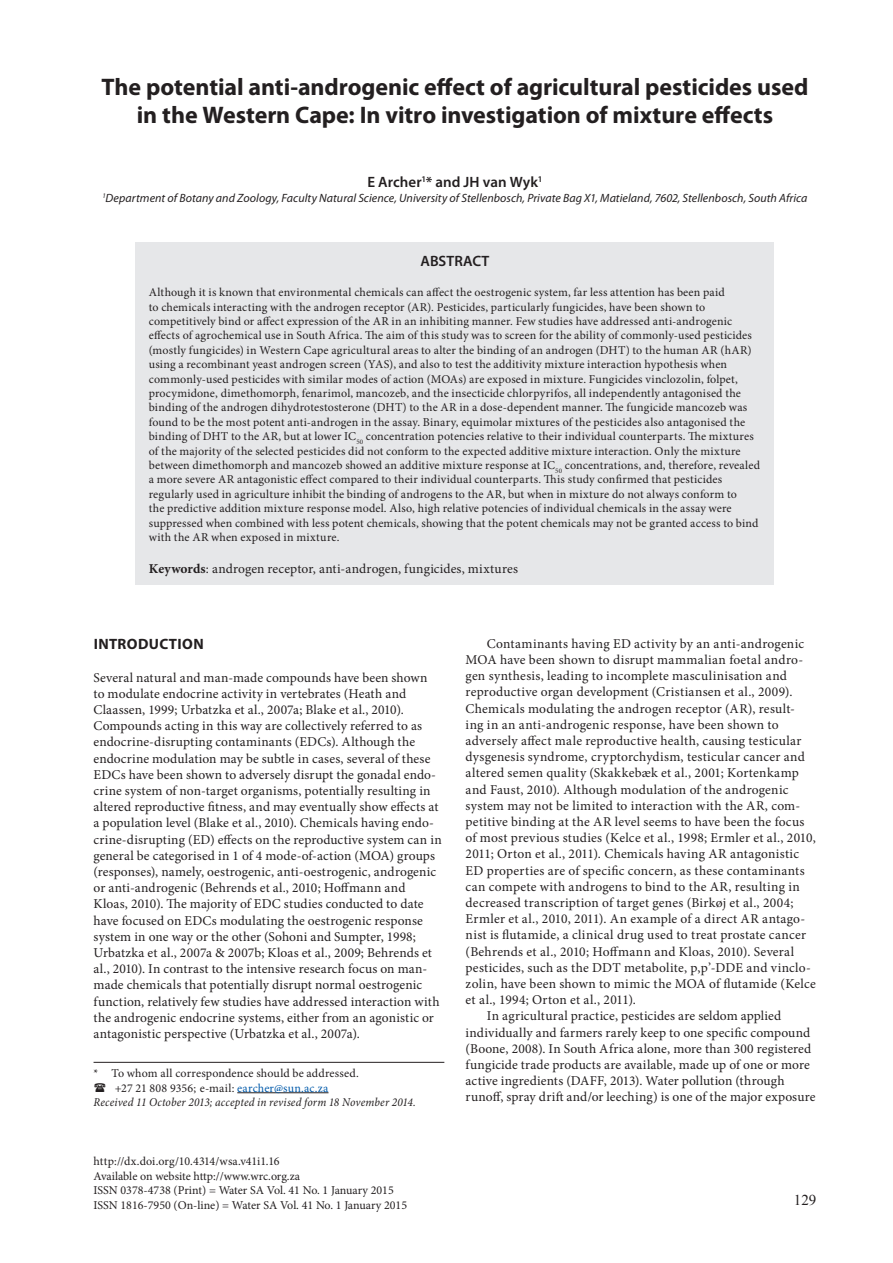
<style>
.page{position:relative;width:893px;height:1263px;background:#fff}
.page>*{position:absolute;margin:0;border:0;box-sizing:border-box;transform-origin:0 0}
.Headline{font:700 24px/28.8px "Myriad Pro";letter-spacing:-.005em;color:#231f20;text-align:center}
.Author{font:600 15px "Myriad Pro";letter-spacing:.005em;color:#231f20}
.Subhead_1{font:700 15px "Myriad Pro";letter-spacing:.025em;color:#231f20}
.t1{font:15px "Times New Roman";color:#231f20}
.Body_Text{font:13.5px/16.2px "Minion Pro";letter-spacing:.015em;color:#231f20}
.Body_text_no_indent{font:13.5px/16.2px "Minion Pro";letter-spacing:.01em;color:#231f20}
.Keywords{font:13.5px "Minion Pro";letter-spacing:.01em;color:#231f20}
.Abstract{font:12px/14.4px "Minion Pro";letter-spacing:.01em;color:#231f20}
.Address{font:italic 12px "Myriad Pro";letter-spacing:.005em;color:#231f20}
.Footnote{font:12px "Minion Pro";letter-spacing:.01em;color:#231f20}
.Footnote-2{font:italic 12px "Minion Pro";letter-spacing:.015em;color:#231f20;scale:.95 1}
.s1{font-weight:700}
.s2{color:#015aaa}
</style>
<div class="page">
<div style="left:135px;top:242px;width:638px;height:343px;background:#e6e7e9"></div>
<hr style="left:237px;top:1092px;width:91px;height:1px;background:#231f20">
<hr style="left:94px;top:1062px;width:350px;height:1px;background:#231f20">
<p class="Headline" style="left:102px;top:71px;width:708px">The potential anti-androgenic effect of agricultural pesticides used in the Western Cape: In vitro investigation of mixture effects</p>
<p class="Author" style="left:367px;top:172px;width:177px">E Archer<sup>1</sup>* and JH van Wyk<sup>1</sup></p>
<p class="Address" style="left:102px;top:190px;width:707px"><sup>1</sup>Department of Botany and Zoology, Faculty Natural Science, University of Stellenbosch, Private Bag X1, Matieland, 7602, Stellenbosch, South Africa</p>
<p class="Author" style="left:420px;top:251px;width:70px">ABSTRACT</p>
<p class="Abstract" style="left:149px;top:285px;width:613px">Although it is known that environmental chemicals can affect the oestrogenic system, far less attention has been paid<br>to chemicals interacting with the androgen receptor (AR). Pesticides, particularly fungicides, have been shown to competitively bind or affect expression of the AR in an inhibiting manner. Few studies have addressed anti-androgenic effects of agrochemical use in South Africa. The aim of this study was to screen for the ability of commonly-used pesticides (mostly fungicides) in Western Cape agricultural areas to alter the binding of an androgen (DHT) to the human AR (hAR) using a recombinant yeast androgen screen (YAS), and also to test the additivity mixture interaction hypothesis when commonly-used pesticides with similar modes of action (MOAs) are exposed in mixture. Fungicides vinclozolin, folpet, procymidone, dimethomorph, fenarimol, mancozeb, and the insecticide chlorpyrifos, all independently antagonised the binding of the androgen dihydrotestosterone (DHT) to the AR in a dose-dependent manner. The fungicide mancozeb was found to be the most potent anti-androgen in the assay. Binary, equimolar mixtures of the pesticides also antagonised the binding of DHT to the AR, but at lower IC<sub>50</sub> concentration potencies relative to their individual counterparts. The mixtures of the majority of the selected pesticides did not conform to the expected additive mixture interaction. Only the mixture between dimethomorph and mancozeb showed an additive mixture response at IC<sub>50</sub> concentrations, and, therefore, revealed a more severe AR antagonistic effect compared to their individual counterparts. This study confirmed that pesticides regularly used in agriculture inhibit the binding of androgens to the AR, but when in mixture do not always conform to<br>the predictive addition mixture response model. Also, high relative potencies of individual chemicals in the assay were suppressed when combined with less potent chemicals, showing that the potent chemicals may not be granted access to bind with the AR when exposed in mixture.</p>
<p class="Keywords" style="left:149px;top:560px;width:371px"><span class="s1">Keywords</span>: androgen receptor, anti-androgen, fungicides, mixtures</p>
<p class="Subhead_1" style="left:94px;top:634px;width:112px">INTRODUCTION</p>
<p class="Body_text_no_indent" style="left:94px;top:669px;width:350px">Several natural and man-made compounds have been shown to modulate endocrine activity in vertebrates (Heath and Claassen, 1999; Urbatzka et al., 2007a; Blake et al., 2010).<br>Compounds acting in this way are collectively referred to as endocrine-disrupting contaminants (EDCs). Although the endocrine modulation may be subtle in cases, several of these EDCs have been shown to adversely disrupt the gonadal endo&shy;crine system of non-target organisms, potentially resulting in altered reproductive fitness, and may eventually show effects at a population level (Blake et al., 2010). Chemicals having endo&shy;crine-disrupting (ED) effects on the reproductive system can in general be categorised in 1 of 4 mode-of-action (MOA) groups (responses), namely, oestrogenic, anti-oestrogenic, androgenic or anti-androgenic (Behrends et al., 2010; Hoffmann and Kloas, 2010). The majority of EDC studies conducted to date have focused on EDCs modulating the oestrogenic response system in one way or the other (Sohoni and Sumpter, 1998; Urbatzka et al., 2007a &amp; 2007b; Kloas et al., 2009; Behrends et al., 2010). In contrast to the intensive research focus on man&shy;made chemicals that potentially disrupt normal oestrogenic function, relatively few studies have addressed interaction with the androgenic endocrine systems, either from an agonistic or antagonistic perspective (Urbatzka et al., 2007a).</p>
<p class="Footnote" style="left:94px;top:1065px;width:267px">* To whom all correspondence should be addressed.</p>
<p class="Footnote" style="left:115px;top:1080px;width:215px">+27 21 808 9356; e-mail: <span class="s2">earcher@sun.ac.za</span></p>
<p class="Footnote-2" style="left:94px;top:1094px;width:341px">Received 11 October 2013; accepted in revised form 18 November 2014.</p>
<p class="Body_Text" style="left:466px;top:635px;width:352px;text-indent:21px">Contaminants having ED activity by an anti-androgenic MOA have been shown to disrupt mammalian foetal andro&shy;gen synthesis, leading to incomplete masculinisation and reproductive organ development (Cristiansen et al., 2009).<br>Chemicals modulating the androgen receptor (AR), result&shy;ing in an anti-androgenic response, have been shown to adversely affect male reproductive health, causing testicular dysgenesis syndrome, cryptorchydism, testicular cancer and altered semen quality (Skakkebæk et al., 2001; Kortenkamp and Faust, 2010). Although modulation of the androgenic system may not be limited to interaction with the AR, com&shy;petitive binding at the AR level seems to have been the focus of most previous studies (Kelce et al., 1998; Ermler et al., 2010, 2011; Orton et al., 2011). Chemicals having AR antagonistic ED properties are of specific concern, as these contaminants can compete with androgens to bind to the AR, resulting in decreased transcription of target genes (Birkøj et al., 2004; Ermler et al., 2010, 2011). An example of a direct AR antago&shy;nist is flutamide, a clinical drug used to treat prostate cancer (Behrends et al., 2010; Hoffmann and Kloas, 2010). Several pesticides, such as the DDT metabolite, p,p’-DDE and vinclo&shy;zolin, have been shown to mimic the MOA of flutamide (Kelce et al., 1994; Orton et al., 2011).</p>
<p class="Body_Text" style="left:466px;top:1008px;width:351px;text-indent:21px">In agricultural practice, pesticides are seldom applied individually and farmers rarely keep to one specific compound (Boone, 2008). In South Africa alone, more than 300 registered fungicide trade products are available, made up of one or more active ingredients (DAFF, 2013). Water pollution (through runoff, spray drift and/or leeching) is one of the major exposure</p>
<p class="Abstract" style="left:94px;top:1154px;width:187px">http://dx.doi.org/10.4314/wsa.v41i1.16</p>
<p class="Abstract" style="left:94px;top:1169px;width:208px">Available on website http://www.wrc.org.za</p>
<p class="Abstract" style="left:94px;top:1183px;width:302px">ISSN 0378-4738 (Print) = Water SA Vol. 41 No. 1 January 2015</p>
<p class="Abstract" style="left:94px;top:1197px;width:315px">ISSN 1816-7950 (On-line) = Water SA Vol. 41 No. 1 January 2015</p>
<p class="t1" style="left:794px;top:1190px;width:24px">129</p>
</div>
